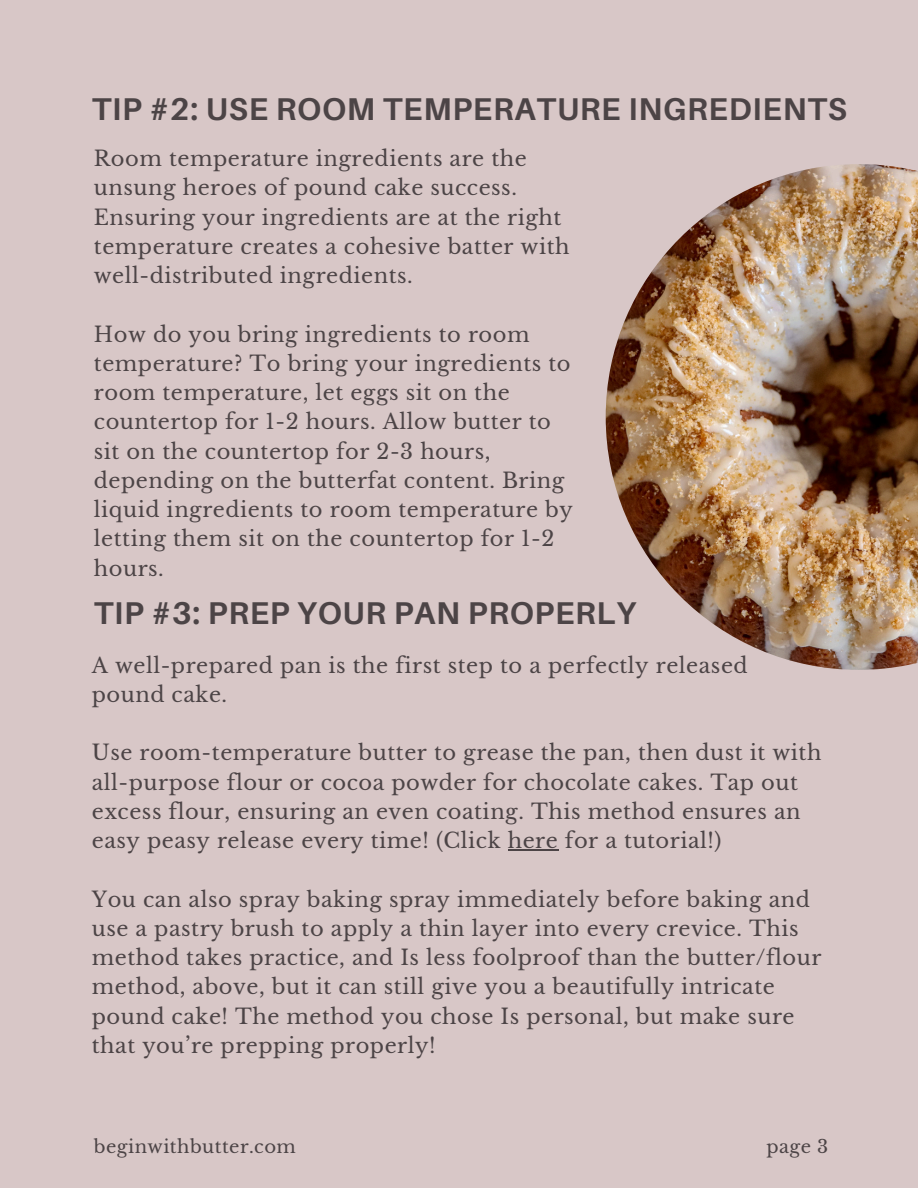
<style>
.page{position:relative;width:918px;height:1188px;background:#d8c7c7}
.page>*{position:absolute;margin:0;border:0;box-sizing:border-box;transform-origin:0 0}
.t1{font:700 31.5px "Aileron";letter-spacing:.025em;color:#4c4446}
.t2{font:21px/29.2px "Libre Baskerville";letter-spacing:.025em;color:#4c4446}
.t3{font:18px "Libre Baskerville";letter-spacing:.025em;color:#4c4446}
</style>
<div class="page">
<img style="left:606px;top:164px;width:312px;height:506px">
<hr style="left:508px;top:849px;width:50px;height:1px;background:#4c4446">
<p class="t1" style="left:92px;top:89px;width:757px">TIP #2: USE ROOM TEMPERATURE INGREDIENTS</p>
<h2 class="t2" style="left:94px;top:144px;width:477px">Room temperature ingredients are the unsung heroes of pound cake success.<br>Ensuring your ingredients are at the right temperature creates a cohesive batter with well-distributed ingredients.</h2>
<h2 class="t2" style="left:94px;top:320px;width:480px">How do you bring ingredients to room temperature? To bring your ingredients to room temperature, let eggs sit on the countertop for 1-2 hours. Allow butter to sit on the countertop for 2-3 hours, depending on the butterfat content. Bring liquid ingredients to room temperature by letting them sit on the countertop for 1-2 hours.</h2>
<p class="t1" style="left:94px;top:594px;width:544px">TIP #3: PREP YOUR PAN PROPERLY</p>
<h2 class="t2" style="left:92px;top:651px;width:657px">A well-prepared pan is the first step to a perfectly released pound cake.</h2>
<h2 class="t2" style="left:92px;top:738px;width:731px">Use room-temperature butter to grease the pan, then dust it with all-purpose flour or cocoa powder for chocolate cakes. Tap out excess flour, ensuring an even coating. This method ensures an easy peasy release every time! (Click here for a tutorial!)</h2>
<p class="t2" style="left:92px;top:885px;width:731px">You can also spray baking spray immediately before baking and use a pastry brush to apply a thin layer into every crevice. This method takes practice, and Is less foolproof than the butter/flour method, above, but it can still give you a beautifully intricate pound cake! The method you chose Is personal, but make sure that you’re prepping properly!</p>
<h1 class="t3" style="left:94px;top:1135px;width:204px">beginwithbutter.com</h1>
<h2 class="t3" style="left:766px;top:1135px;width:63px">page 3</h2>
</div>
